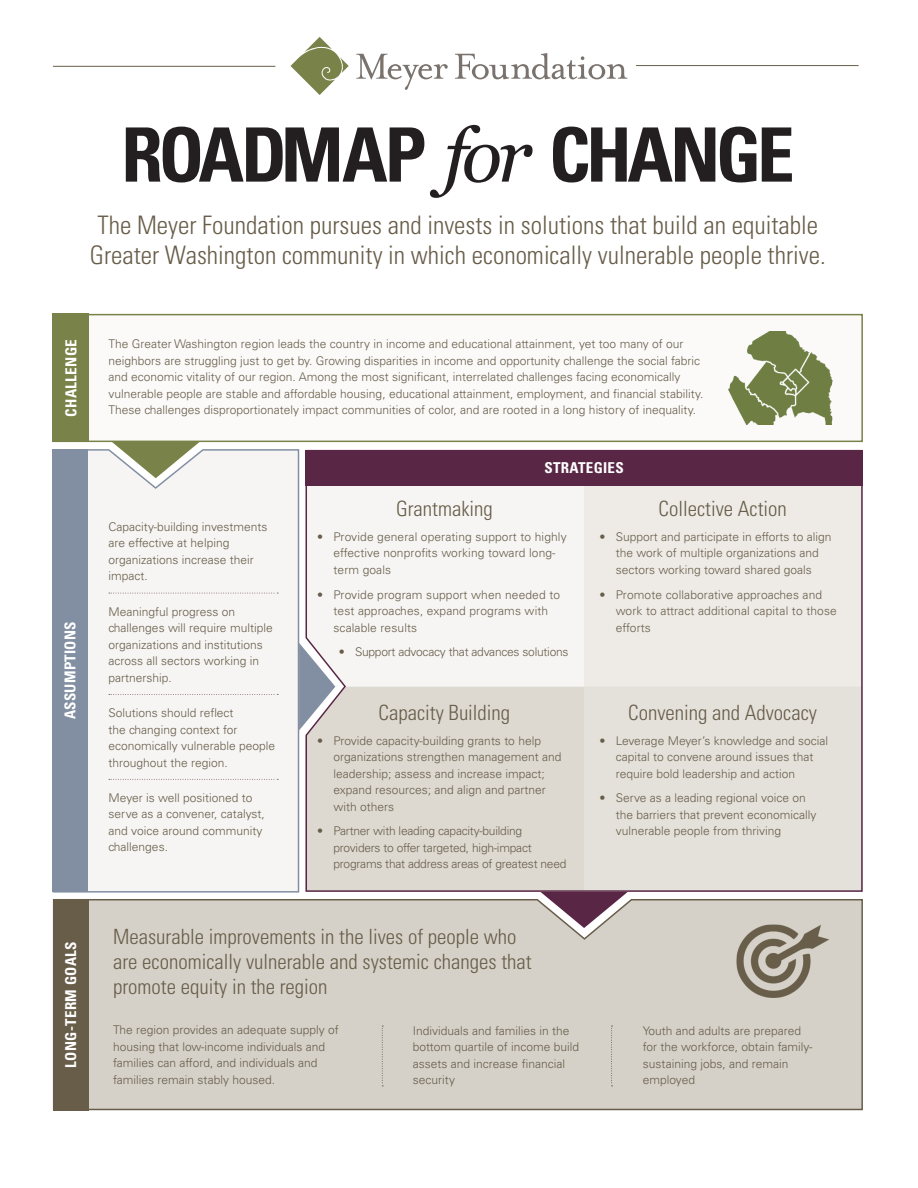
<style>
.page{position:relative;width:918px;height:1188px;background:#fff}
.page>*{position:absolute;margin:0;border:0;box-sizing:border-box;transform-origin:0 0}
.t1{font:700 condensed 75px "Univers LT Std";letter-spacing:-.06em;color:#231f20}
.t2{font:300 condensed 25.5px/30.6px "Univers LT Std";color:#685d49}
.t3{font:300 condensed 21px/25.2px "Univers LT Std";color:#685d49}
.t4{font:700 condensed 15.15px "Univers LT Std";letter-spacing:.02em;color:#fff}
.t5{font:700 condensed 15px "Univers LT Std";letter-spacing:.02em;color:#fff}
.t6{font:300 12px/16.5px "Univers LT Std";color:#685d49}
.t7{font:300 12px/16.5px "Univers LT Std";letter-spacing:-.02em;color:#685d49}
.s1{font-family:"Georgia";font-weight:400;font-style:italic;font-stretch:normal}
</style>
<div class="page">
<svg style="left:356px;top:54px;width:92px;height:36px"></svg>
<svg style="left:455px;top:53px;width:172px;height:26px"></svg>
<svg style="left:291px;top:37px;width:58px;height:58px"></svg>
<hr style="left:53px;top:66px;width:222px;height:1px;background:#685d49">
<hr style="left:636px;top:65px;width:223px;height:1px;background:#685d49">
<div style="left:52px;top:899px;width:811px;height:212px;background:#d5d1c8"></div>
<svg style="left:540px;top:893px;width:88px;height:35px"></svg>
<svg style="left:305px;top:449px;width:558px;height:444px"></svg>
<div style="left:53px;top:899px;width:36px;height:211px;background:#685d49"></div>
<img style="left:736px;top:923px;width:93px;height:77px">
<svg style="left:382px;top:1026px;width:1px;height:60px"></svg>
<svg style="left:611px;top:1026px;width:2px;height:60px"></svg>
<svg style="left:300px;top:643px;width:35px;height:87px"></svg>
<div style="left:53px;top:449px;width:247px;height:444px;background:#f6f5f3"></div>
<svg style="left:109px;top:593px;width:169px;height:1px"></svg>
<svg style="left:109px;top:694px;width:169px;height:1px"></svg>
<svg style="left:109px;top:779px;width:169px;height:1px"></svg>
<div style="left:52px;top:449px;width:36px;height:443px;background:#828fa2"></div>
<svg style="left:112px;top:442px;width:88px;height:36px"></svg>
<div style="left:53px;top:314px;width:810px;height:128px;background:#fbfaf9;border:2px solid #798248"></div>
<img style="left:728px;top:331px;width:105px;height:94px">
<div style="left:53px;top:314px;width:36px;height:128px;background:#798248"></div>
<div style="left:306px;top:450px;width:557px;height:36px;background:#592645"></div>
<p class="t1" style="left:121px;top:109px;width:675px">ROADMAP <span class="s1">for</span> CHANGE</p>
<p class="t2" style="left:90px;top:209px;width:737px">The Meyer Foundation pursues and invests in solutions that build an equitable<br>Greater Washington community in which economically vulnerable people thrive.</p>
<p class="t4" style="left:62px;top:417px;width:79px;rotate:-90deg">CHALLENGE</p>
<p class="t5" style="left:61px;top:719px;width:100px;rotate:-90deg">ASSUMPTIONS</p>
<p class="t5" style="left:62px;top:1068px;width:127px;rotate:-90deg">LONG-TERM GOALS</p>
<p class="t6" style="left:109px;top:336px;width:596px">The Greater Washington region leads the country in income and educational attainment, yet too many of our neighbors are struggling just to get by. Growing disparities in income and opportunity challenge the social fabric and economic vitality of our region. Among the most significant, interrelated challenges facing economically vulnerable people are stable and affordable housing, educational attainment, employment, and financial stability.</p>
<p class="t6" style="left:109px;top:402px;width:589px">These challenges disproportionately impact communities of color, and are rooted in a long history of inequality.</p>
<p class="t6" style="left:109px;top:518px;width:160px">Capacity-building investments are effective at helping organizations increase their impact.</p>
<p class="t6" style="left:109px;top:603px;width:166px">Meaningful progress on challenges will require multiple organizations and institutions across all sectors working in partnership.</p>
<p class="t6" style="left:109px;top:705px;width:168px">Solutions should reflect<br>the changing context for economically vulnerable people throughout the region.</p>
<p class="t6" style="left:109px;top:789px;width:158px">Meyer is well positioned to serve as a convener, catalyst, and voice around community challenges.</p>
<p class="t5" style="left:544px;top:459px;width:81px">STRATEGIES</p>
<p class="t3" style="left:396px;top:496px;width:98px">Grantmaking</p>
<p class="t6" style="left:333px;top:528px;width:235px;text-indent:-16px">• Provide general operating support to highly effective nonprofits working toward long&shy;term goals</p>
<p class="t6" style="left:333px;top:586px;width:228px;text-indent:-16px">• Provide program support when needed to test approaches, expand programs with scalable results</p>
<p class="t7" style="left:339px;top:644px;width:231px">• Support advocacy that advances solutions</p>
<p class="t3" style="left:379px;top:700px;width:133px">Capacity Building</p>
<p class="t6" style="left:333px;top:732px;width:230px;text-indent:-16px">• Provide capacity-building grants to help organizations strengthen management and leadership; assess and increase impact; expand resources; and align and partner with others</p>
<p class="t7" style="left:333px;top:823px;width:235px;text-indent:-16px">• Partner with leading capacity-building providers to offer targeted, high-impact programs that address areas of greatest need</p>
<p class="t3" style="left:659px;top:496px;width:130px">Collective Action</p>
<p class="t6" style="left:600px;top:528px;width:234px;text-align:center">• Support and participate in efforts to align the work of multiple organizations and sectors working toward shared goals</p>
<p class="t6" style="left:616px;top:586px;width:223px;text-indent:-16px">• Promote collaborative approaches and work to attract additional capital to those efforts</p>
<p class="t3" style="left:628px;top:700px;width:190px">Convening and Advocacy</p>
<p class="t6" style="left:616px;top:732px;width:214px;text-indent:-16px">• Leverage Meyer’s knowledge and social capital to convene around issues that require bold leadership and action</p>
<p class="t6" style="left:616px;top:790px;width:202px;text-indent:-16px">• Serve as a leading regional voice on the barriers that prevent economically vulnerable people from thriving</p>
<p class="t3" style="left:113px;top:924px;width:420px">Measurable improvements in the lives of people who are economically vulnerable and systemic changes that promote equity in the region</p>
<p class="t6" style="left:113px;top:1022px;width:227px">The region provides an adequate supply of housing that low-income individuals and families can afford, and individuals and families remain stably housed.</p>
<p class="t6" style="left:413px;top:1022px;width:168px">Individuals and families in the bottom quartile of income build assets and increase financial security</p>
<p class="t6" style="left:643px;top:1022px;width:171px">Youth and adults are prepared for the workforce, obtain family&shy;sustaining jobs, and remain employed</p>
</div>
